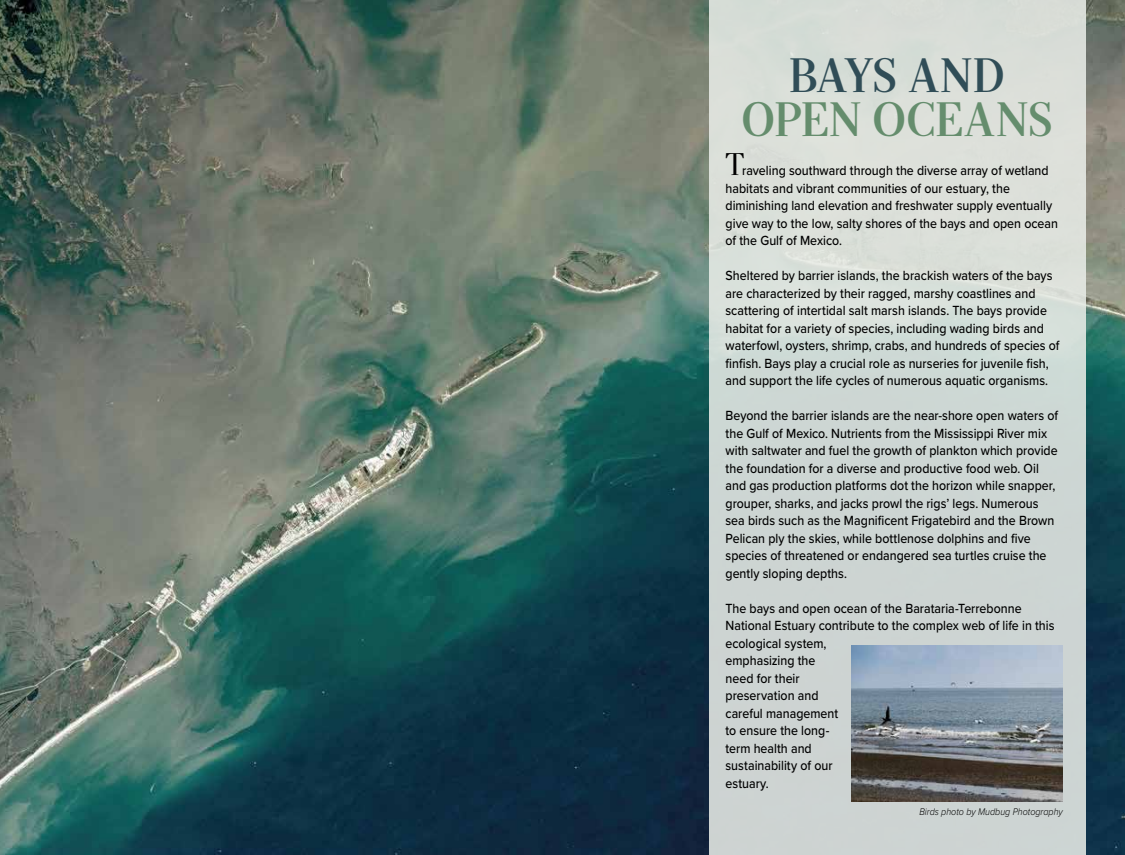
<style>
.page{position:relative;width:1125px;height:855px;background:#fff}
.page>*{position:absolute;margin:0;border:0;box-sizing:border-box;transform-origin:0 0}
.t1{font:700 47.25px "Serif 72 Beta";letter-spacing:-.005em;color:#658d6d;scale:.94 1}
.t2{font:700 47.25px "Serif 72 Beta";letter-spacing:-.03em;color:#304d57;scale:.94 1}
.t3{font:30.62px "Serif 72 Beta";color:#000}
.t4{font:500 13.75px/17.5px "Proxima Nova";color:#000;scale:.9 1}
.t5{font:italic 300 10px "Proxima Nova";color:#000;scale:.9 1}
</style>
<div class="page">
<img style="left:0;top:0;width:1125px;height:855px">
<div style="left:709px;top:0;width:376px;height:855px;background:linear-gradient(to right,#d2d9d5,#d4dbd6)"></div>
<img style="left:851px;top:646px;width:211px;height:156px">
<h1 class="t2" style="left:789px;top:47px;width:231px">BAYS AND</h1>
<h1 class="t1" style="left:741px;top:91px;width:333px">OPEN OCEANS</h1>
<h2 class="t3" style="left:726px;top:146px;width:20px">T</h2>
<p class="t4" style="left:726px;top:162px;width:371px;text-indent:17px">raveling southward through the diverse array of wetland habitats and vibrant communities of our estuary, the diminishing land elevation and freshwater supply eventually give way to the low, salty shores of the bays and open ocean of the Gulf of Mexico.</p>
<p class="t4" style="left:726px;top:267px;width:373px">Sheltered by barrier islands, the brackish waters of the bays are characterized by their ragged, marshy coastlines and scattering of intertidal salt marsh islands. The bays provide habitat for a variety of species, including wading birds and waterfowl, oysters, shrimp, crabs, and hundreds of species of finfish. Bays play a crucial role as nurseries for juvenile fish, and support the life cycles of numerous aquatic organisms.</p>
<p class="t4" style="left:726px;top:407px;width:371px">Beyond the barrier islands are the near-shore open waters of the Gulf of Mexico. Nutrients from the Mississippi River mix with saltwater and fuel the growth of plankton which provide the foundation for a diverse and productive food web. Oil and gas production platforms dot the horizon while snapper, grouper, sharks, and jacks prowl the rigs’ legs. Numerous sea birds such as the Magnificent Frigatebird and the Brown Pelican ply the skies, while bottlenose dolphins and five species of threatened or endangered sea turtles cruise the gently sloping depths.</p>
<p class="t4" style="left:726px;top:599px;width:367px">The bays and open ocean of the Barataria-Terrebonne<br>National Estuary contribute to the complex web of life in this ecological system,<br>emphasizing the<br>need for their<br>preservation and<br>careful management<br>to ensure the long-<br>term health and<br>sustainability of our<br>estuary.</p>
<p class="t5" style="left:919px;top:804px;width:161px">Birds photo by Mudbug Photography</p>
</div>
